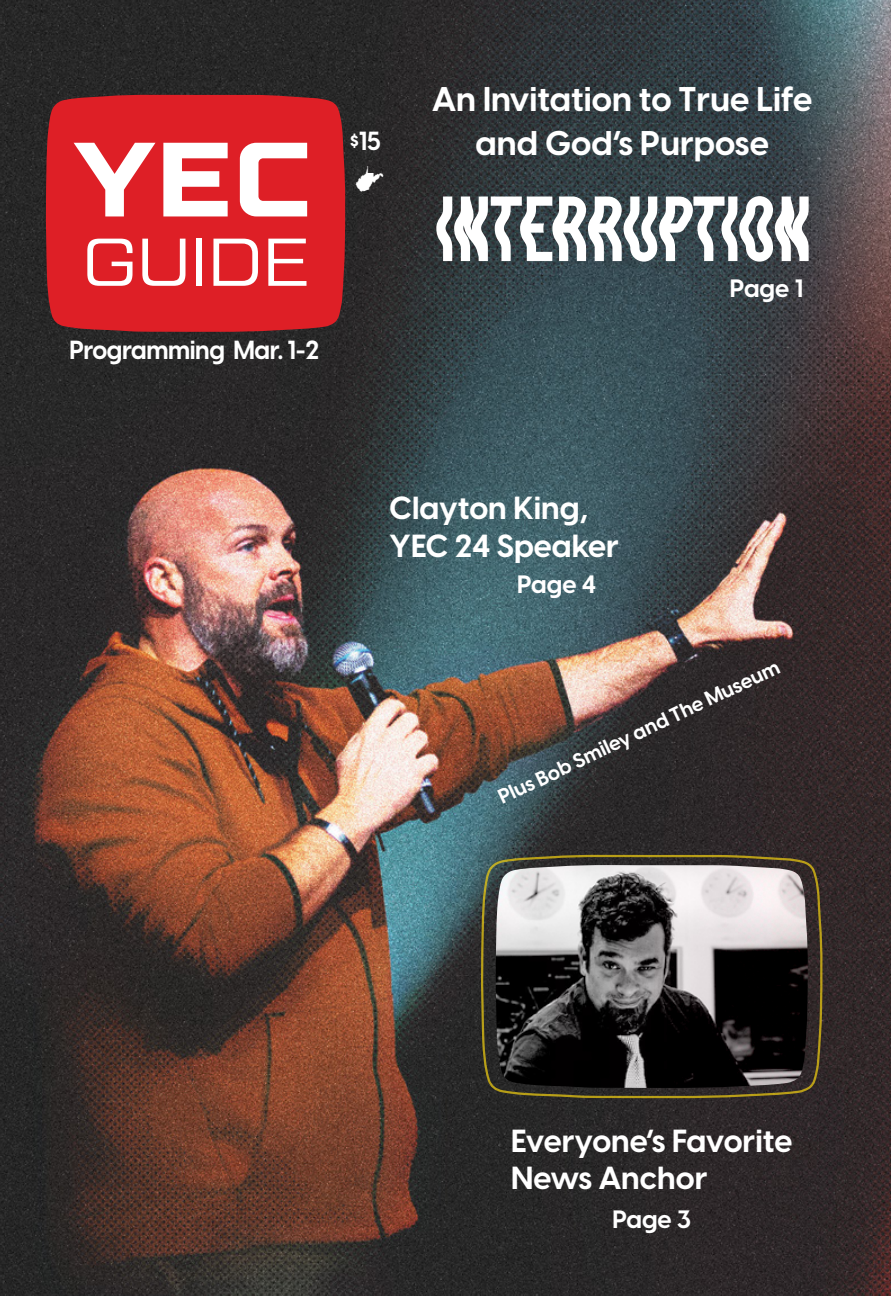
<style>
.page{position:relative;width:891px;height:1296px;background:#fff}
.page>*{position:absolute;margin:0;border:0;box-sizing:border-box;transform-origin:0 0}
.t1{font:600 105.3px "FONTSPRINGDEMO Lustra";color:#fff}
.t2{font:92.25px "Chill More";color:#fff}
.t3{font:67.5px "Tactic Sans";letter-spacing:.02em;color:#fff}
.t4{font:700 33.75px/44.6px "Visby CF";color:#fff;text-align:center}
.t5{font:700 31.5px/37.8px "Visby CF";color:#fff}
.t6{font:31.05px "State Face";color:#fff;scale:.96 1}
.t7{font:700 25.88px "Visby CF";letter-spacing:-.02em;color:#fff;scale:.96 1}
.t8{font:700 24.75px "Visby CF";color:#fff}
.t9{font:700 20.25px "Visby CF";color:#fff}
.s1{font-size:20.25px}
</style>
<div class="page">
<img style="left:0;top:0;width:891px;height:1296px">
<div style="left:46px;top:94px;width:300px;height:239px;background:#de1f26"></div>
<svg style="left:481px;top:855px;width:341px;height:243px;background:#5c5956"></svg>
<p class="t1" style="left:72px;top:130px;width:241px">YEC</p>
<p class="t3" style="left:83px;top:227px;width:227px">GUIDE</p>
<p class="t7" style="left:69px;top:330px;width:262px">Programming Mar. 1-2</p>
<p class="t7" style="left:350px;top:121px;width:34px"><span class="s1">$</span>15</p>
<p class="t6" style="left:354px;top:166px;width:33px">w</p>
<p class="t4" style="left:432px;top:74px;width:382px">An Invitation to True Life and God’s Purpose</p>
<p class="t2" style="left:435px;top:177px;width:376px">INTERRUPTION</p>
<p class="t8" style="left:730px;top:269px;width:75px">Page 1</p>
<p class="t5" style="left:389px;top:487px;width:231px">Clayton King,<br>YEC 24 Speaker</p>
<p class="t8" style="left:517px;top:565px;width:80px">Page 4</p>
<p class="t9" style="left:492px;top:783px;width:310px;rotate:-25deg">Plus Bob Smiley and The Museum</p>
<p class="t5" style="left:511px;top:1120px;width:283px">Everyone’s Favorite<br>News Anchor</p>
<p class="t8" style="left:612px;top:1200px;width:80px">Page 3</p>
</div>
